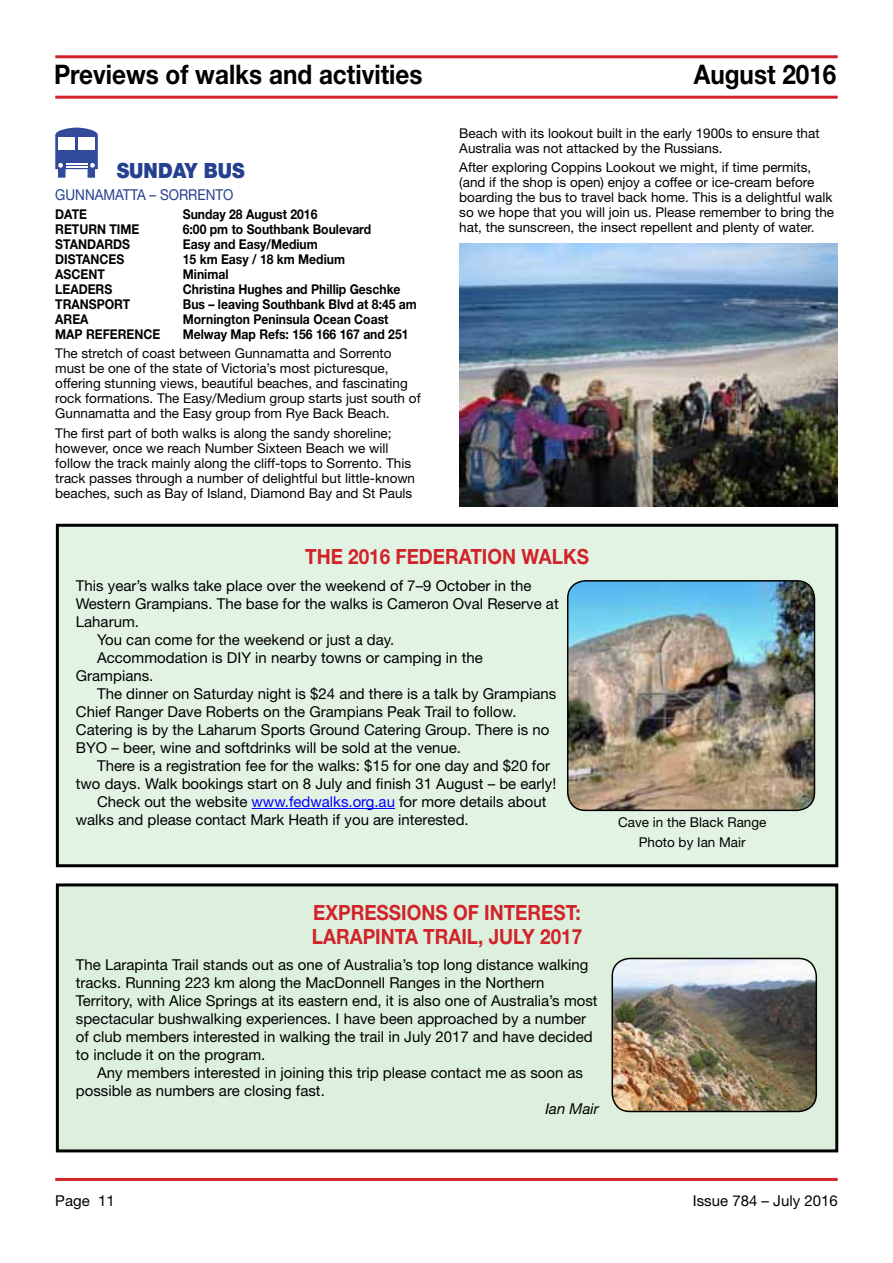
<style>
.page{position:relative;width:893px;height:1263px;background:#fff}
.page>*{position:absolute;margin:0;border:0;box-sizing:border-box;transform-origin:0 0}
.t1{font:700 27px "Helvetica Neue";color:#000;scale:.9 1}
.t2{font:700 21px/24px "Helvetica Neue";color:#d2232a;scale:.9 1}
.t3{font:900 21px "Helvetica Neue";color:#25408f;scale:.9 1}
.t4{font:15px/18px "Helvetica Neue";color:#000}
.t5{font:15px "Helvetica Neue";color:#25408f;scale:.9 1}
.t6{font:italic 15px "Helvetica Neue";color:#000}
.t7{font:13.5px/15px "Helvetica Neue";color:#000}
.t8{font:700 13.5px "Helvetica Neue";color:#000;scale:.9 1}
.s1{color:#00f}
</style>
<div class="page">
<hr style="left:55px;top:55px;width:783px;height:3px;background:#d2232a">
<hr style="left:55px;top:96px;width:783px;height:3px;background:#d2232a">
<hr style="left:55px;top:1178px;width:783px;height:3px;background:#d2232a">
<img style="left:459px;top:244px;width:378px;height:262px">
<svg style="left:55px;top:128px;width:43px;height:50px"></svg>
<div style="left:58px;top:137px;width:17px;height:13px;background:#fff"></div>
<div style="left:57px;top:885px;width:780px;height:266px;background:#ddf0de"></div>
<div style="left:56px;top:883px;width:782px;height:269px;border:3px solid #000"></div>
<img style="left:612px;top:958px;width:204px;height:153px">
<div style="left:611px;top:958px;width:206px;height:154px;border:1px solid #000;border-radius:18px"></div>
<div style="left:57px;top:525px;width:780px;height:341px;background:#e2f3e4"></div>
<hr style="left:252px;top:808px;width:143px;height:1px;background:#00f">
<div style="left:56px;top:524px;width:782px;height:343px;border:3px solid #000"></div>
<img style="left:568px;top:581px;width:246px;height:229px">
<div style="left:567px;top:580px;width:248px;height:231px;border:1px solid #000;border-radius:18px"></div>
<h1 class="t1" style="left:54px;top:58px;width:411px">Previews of walks and activities</h1>
<h1 class="t1" style="left:694px;top:58px;width:160px">August 2016</h1>
<h2 class="t3" style="left:98px;top:158px;width:17px">SUNDAY</h2>
<h2 class="t3" style="left:204px;top:158px;width:31px">BUS</h2>
<p class="t5" style="left:55px;top:186px;width:23px">Gunnamatta</p>
<p class="t5" style="left:150px;top:186px;width:33px">– Sorrento</p>
<p class="t8" style="left:55px;top:206px;width:28px">DATE</p>
<p class="t8" style="left:183px;top:206px;width:151px">Sunday 28 August 2016</p>
<p class="t8" style="left:55px;top:221px;width:94px">RETURN TIME</p>
<p class="t8" style="left:183px;top:221px;width:211px">6:00 pm to Southbank Boulevard</p>
<p class="t8" style="left:55px;top:236px;width:118px">STANDARDs E</p>
<p class="t8" style="left:191px;top:236px;width:143px">asy and Easy/Medium</p>
<p class="t8" style="left:55px;top:251px;width:9px">DIST</p>
<p class="t8" style="left:82px;top:251px;width:48px">ANCEs</p>
<p class="t8" style="left:183px;top:251px;width:182px">15 km Easy / 18 km Medium</p>
<p class="t8" style="left:55px;top:266px;width:57px">Ascent</p>
<p class="t8" style="left:183px;top:266px;width:52px">Minimal</p>
<p class="t8" style="left:55px;top:281px;width:37px">LEADER</p>
<p class="t8" style="left:104px;top:281px;width:10px">s</p>
<p class="t8" style="left:183px;top:281px;width:243px">Christina Hughes and Phillip Geschke</p>
<p class="t8" style="left:55px;top:296px;width:75px">TRANSPORT</p>
<p class="t8" style="left:183px;top:296px;width:262px">Bus – leaving Southbank Blvd at 8:45 am</p>
<p class="t8" style="left:55px;top:311px;width:38px">AREA</p>
<p class="t8" style="left:183px;top:311px;width:230px">Mornington Peninsula Ocean Coast</p>
<p class="t8" style="left:55px;top:326px;width:118px">MAP REFerence</p>
<p class="t8" style="left:183px;top:326px;width:252px">Melway Map Refs: 156 166 167 and 251</p>
<p class="t7" style="left:55px;top:346px;width:367px">The stretch of coast between Gunnamatta and Sorrento must be one of the state of Victoria’s most picturesque, offering stunning views, beautiful beaches, and fascinating rock formations. The Easy/Medium group starts just south of Gunnamatta and the Easy group from Rye Back Beach.</p>
<p class="t7" style="left:55px;top:425px;width:361px">The first part of both walks is along the sandy shoreline; however, once we reach Number Sixteen Beach we will follow the track mainly along the cliff-tops to Sorrento. This track passes through a number of delightful but little-known beaches, such as Bay of Island, Diamond Bay and St Pauls</p>
<p class="t7" style="left:459px;top:126px;width:362px">Beach with its lookout built in the early 1900s to ensure that<br>Australia was not attacked by the Russians.</p>
<p class="t7" style="left:459px;top:160px;width:376px">After exploring Coppins Lookout we might, if time permits, (and if the shop is open) enjoy a coffee or ice-cream before boarding the bus to travel back home. This is a delightful walk so we hope that you will join us. Please remember to bring the hat, the sunscreen, the insect repellent and plenty of water.</p>
<h2 class="t2" style="left:305px;top:544px;width:317px">Th e 2016 Federation Walks</h2>
<p class="t4" style="left:76px;top:576px;width:457px">This year’s walks take place over the weekend of 7–9 October in the</p>
<p class="t4" style="left:76px;top:594px;width:484px">Western Grampians. The base for the walks is Cameron Oval Reserve at</p>
<p class="t4" style="left:76px;top:612px;width:65px">Laharum.</p>
<p class="t4" style="left:97px;top:630px;width:299px">You can come for the weekend or just a day.</p>
<p class="t4" style="left:97px;top:648px;width:387px">Accommodation is DIY in nearby towns or camping in the</p>
<p class="t4" style="left:76px;top:666px;width:79px">Grampians.</p>
<p class="t4" style="left:97px;top:684px;width:461px">The dinner on Saturday night is $24 and there is a talk by Grampians</p>
<p class="t4" style="left:76px;top:702px;width:442px">Chief Ranger Dave Roberts on the Grampians Peak Trail to follow.</p>
<p class="t4" style="left:76px;top:720px;width:475px">Catering is by the Laharum Sports Ground Catering Group. There is no</p>
<p class="t4" style="left:76px;top:738px;width:387px">BYO – beer, wine and softdrinks will be sold at the venue.</p>
<p class="t4" style="left:97px;top:756px;width:454px">There is a registration fee for the walks: $15 for one day and $20 for</p>
<p class="t4" style="left:76px;top:774px;width:482px">two days. Walk bookings start on 8 July and finish 31 August – be early!</p>
<p class="t4" style="left:97px;top:792px;width:451px">Check out the website <span class="s1">www.fedwalks.org.au</span> for more details about</p>
<p class="t4" style="left:76px;top:810px;width:394px">walks and please contact Mark Heath if you are interested.</p>
<p class="t7" style="left:618px;top:813px;width:150px;line-height:19.2px;text-align:center">Cave in the Black Range<br>Photo by Ian Mair</p>
<h2 class="t2" style="left:312px;top:900px;width:302px">Expressions of Interest:<br>Larapinta trail, July 2017</h2>
<p class="t4" style="left:76px;top:956px;width:523px">The Larapinta Trail stands out as one of Australia’s top long distance walking tracks. Running 223 km along the MacDonnell Ranges in the Northern Territory, with Alice Springs at its eastern end, it is also one of Australia’s most spectacular bushwalking experiences. I have been approached by a number of club members interested in walking the trail in July 2017 and have decided to include it on the program.</p>
<p class="t4" style="left:76px;top:1064px;width:509px;text-indent:21px">Any members interested in joining this trip please contact me as soon as possible as numbers are closing fast.</p>
<p class="t6" style="left:545px;top:1100px;width:55px">Ian Mair</p>
<p class="t4" style="left:55px;top:1191px;width:61px">Page 11</p>
<p class="t4" style="left:693px;top:1191px;width:146px">Issue 784 – July 2016</p>
</div>
